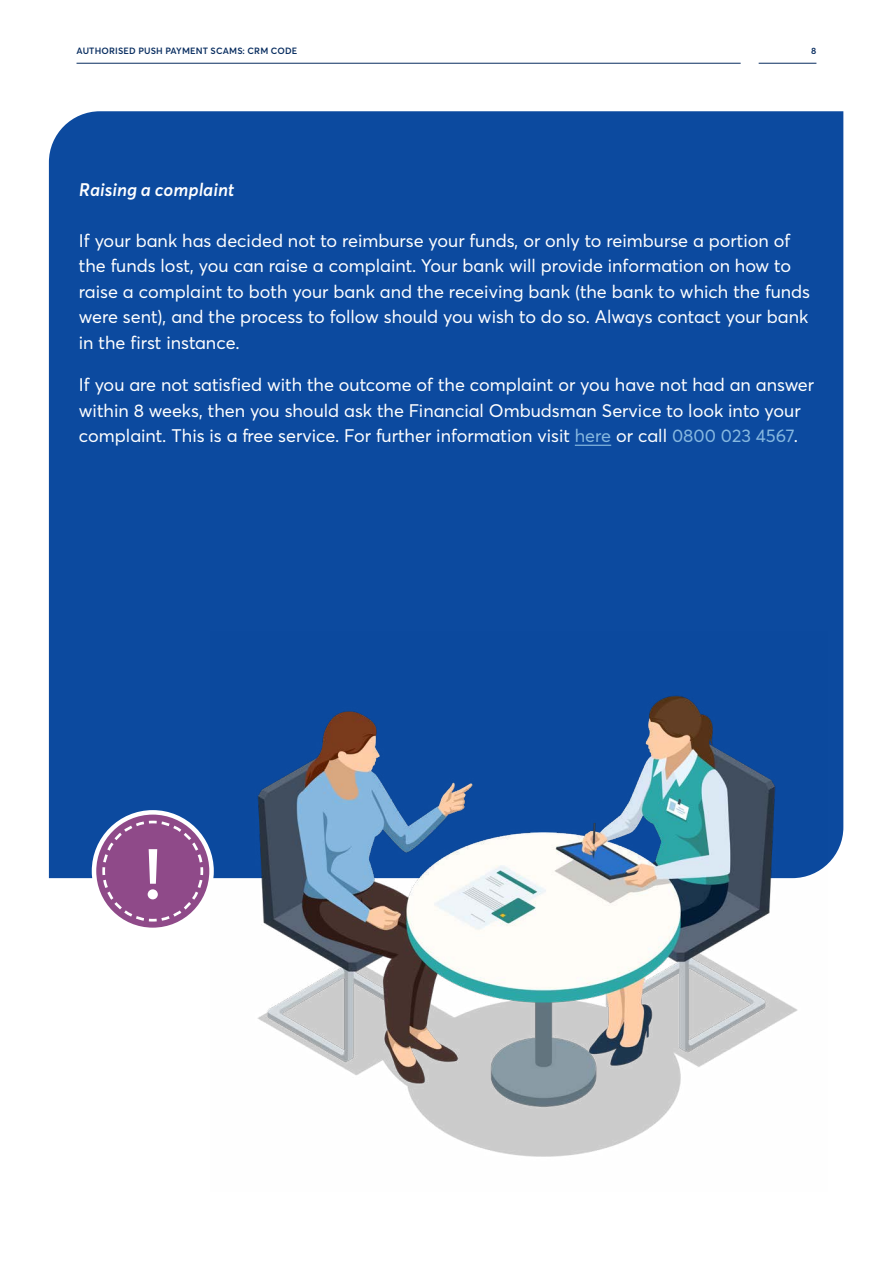
<style>
.page{position:relative;width:893px;height:1263px;background:#fff}
.page>*{position:absolute;margin:0;border:0;box-sizing:border-box;transform-origin:0 0}
.t1{font:600 67.5px "Averta";color:#fff}
.t2{font:18px/25.5px "Averta";color:#fff}
.t3{font:italic 600 18px "Averta";color:#fff}
.t4{font:600 9px "Averta";letter-spacing:.015em;color:#072c5f}
.s1{color:#86b8e0}
</style>
<div class="page">
<hr style="left:77px;top:63px;width:664px;height:1px;background:#072c5f">
<hr style="left:759px;top:63px;width:57px;height:1px;background:#072c5f">
<div style="left:49px;top:111px;width:794px;height:767px;background:#0c4a9f"></div>
<hr style="left:575px;top:445px;width:36px;height:1px;background:#86b8e0">
<svg style="left:94px;top:812px;width:118px;height:118px"></svg>
<div style="left:92px;top:810px;width:122px;height:122px;border:4px solid #fff;border-radius:50%"></div>
<svg style="left:101px;top:819px;width:104px;height:104px;background:#9a6299"></svg>
<img style="left:211px;top:631px;width:616px;height:526px">
<p class="t4" style="left:77px;top:44px;width:222px">AUTHORISED PUSH PAYMENT SCAMS: CRM CODE</p>
<p class="t4" style="left:811px;top:44px;width:7px">8</p>
<p class="t3" style="left:79px;top:177px;width:157px">Raising a complaint</p>
<p class="t2" style="left:79px;top:227px;width:733px">If your bank has decided not to reimburse your funds, or only to reimburse a portion of the funds lost, you can raise a complaint. Your bank will provide information on how to raise a complaint to both your bank and the receiving bank (the bank to which the funds were sent), and the process to follow should you wish to do so. Always contact your bank in the first instance.</p>
<p class="t2" style="left:79px;top:371px;width:737px">If you are not satisfied with the outcome of the complaint or you have not had an answer within 8 weeks, then you should ask the Financial Ombudsman Service to look into your complaint. This is a free service. For further information visit <span class="s1">here</span> or call <span class="s1">0800 023 4567</span>.</p>
<h1 class="t1" style="left:144px;top:827px;width:20px">!</h1>
</div>
